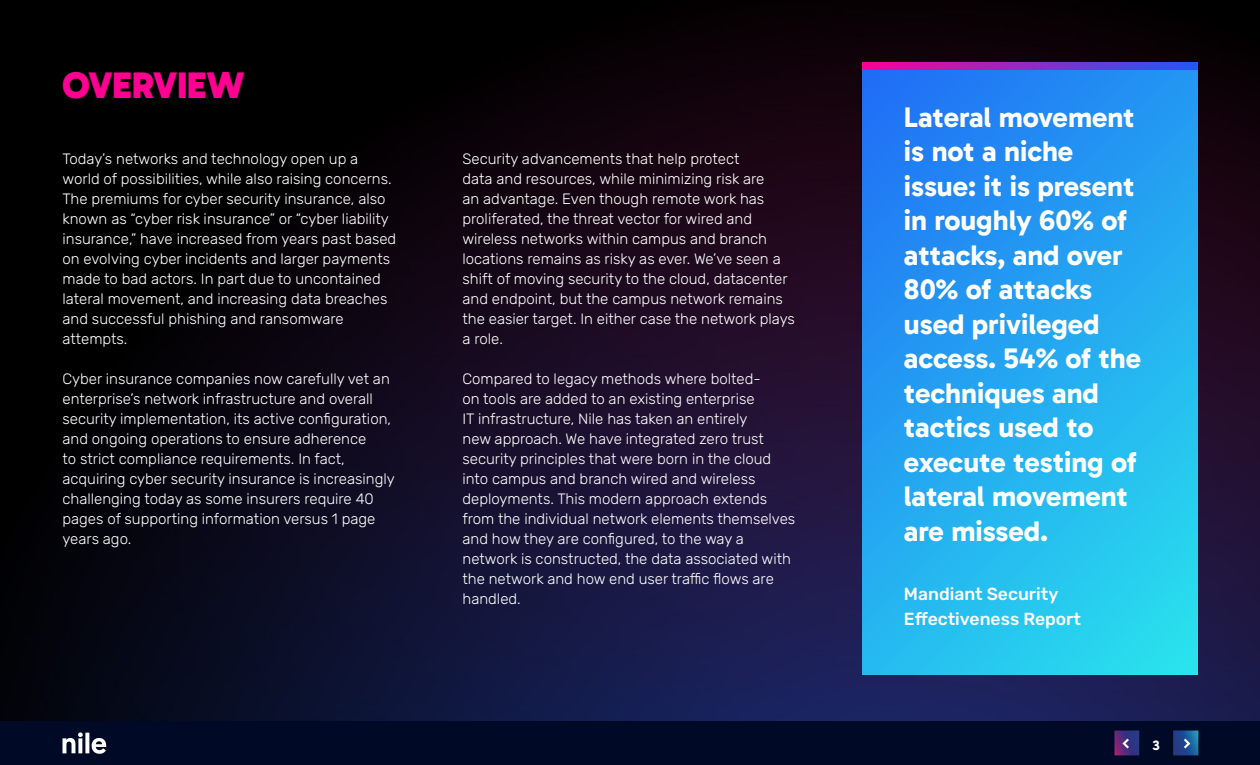
<style>
.page{position:relative;width:1260px;height:765px;background:#fff}
.page>*{position:absolute;margin:0;border:0;box-sizing:border-box;transform-origin:0 0}
.t1{font:900 37.5px "Gabarito";color:#ff0092}
.t2{font:700 28.75px/34.5px "Gabarito";color:#fff}
.t3{font:500 17.5px/25px "Rubik";color:#fff}
.t4{font:300 15px/20px "Rubik";color:#fff}
.t5{font:700 13.75px "Gabarito";color:#fff}
</style>
<div class="page">
<img style="left:0;top:0;width:1260px;height:721px">
<div style="left:0;top:721px;width:1260px;height:44px;background:#000a27"></div>
<svg style="left:62px;top:732px;width:44px;height:22px"></svg>
<svg style="left:1114px;top:731px;width:1px;height:24px"></svg>
<svg style="left:1173px;top:730px;width:25px;height:25px"></svg>
<img style="left:862px;top:70px;width:335px;height:605px">
<svg style="left:1174px;top:731px;width:24px;height:25px"></svg>
<svg style="left:1115px;top:731px;width:24px;height:25px"></svg>
<svg style="left:862px;top:62px;width:335px;height:8px;background:#8e2cc4"></svg>
<h1 class="t1" style="left:62px;top:60px;width:184px">OVERVIEW</h1>
<p class="t4" style="left:62px;top:150px;width:335px">Today’s networks and technology open up a world of possibilities, while also raising concerns.<br>The premiums for cyber security insurance, also known as “cyber risk insurance” or “cyber liability insurance,” have increased from years past based on evolving cyber incidents and larger payments made to bad actors. In part due to uncontained lateral movement, and increasing data breaches and successful phishing and ransomware attempts.</p>
<p class="t4" style="left:62px;top:369px;width:334px">Cyber insurance companies now carefully vet an enterprise’s network infrastructure and overall security implementation, its active configuration, and ongoing operations to ensure adherence<br>to strict compliance requirements. In fact, acquiring cyber security insurance is increasingly challenging today as some insurers require 40 pages of supporting information versus 1 page years ago.</p>
<p class="t4" style="left:463px;top:149px;width:334px">Security advancements that help protect<br>data and resources, while minimizing risk are<br>an advantage. Even though remote work has proliferated, the threat vector for wired and wireless networks within campus and branch locations remains as risky as ever. We’ve seen a shift of moving security to the cloud, datacenter and endpoint, but the campus network remains the easier target. In either case the network plays a role.</p>
<p class="t4" style="left:463px;top:369px;width:334px">Compared to legacy methods where bolted-<br>on tools are added to an existing enterprise<br>IT infrastructure, Nile has taken an entirely<br>new approach. We have integrated zero trust security principles that were born in the cloud into campus and branch wired and wireless deployments. This modern approach extends from the individual network elements themselves and how they are configured, to the way a network is constructed, the data associated with the network and how end user traffic flows are handled.</p>
<h2 class="t2" style="left:904px;top:100px;width:239px">Lateral movement is not a niche issue: it is present in roughly 60% of attacks, and over<br>80% of attacks used privileged access. 54% of the techniques and tactics used to execute testing of lateral movement are missed.</h2>
<p class="t3" style="left:904px;top:583px;width:179px">Mandiant Security<br>Effectiveness Report</p>
<p class="t5" style="left:1153px;top:736px;width:9px">3</p>
</div>
